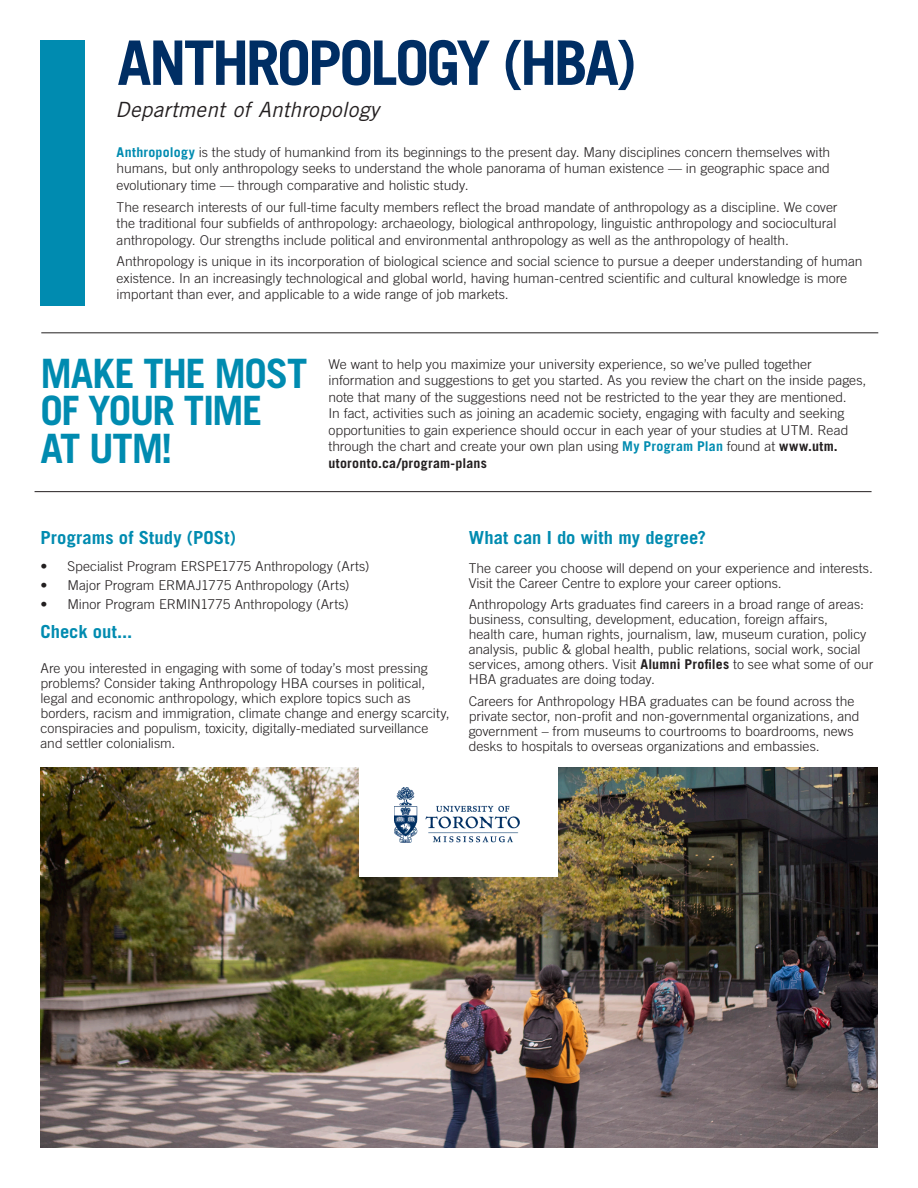
<style>
.page{position:relative;width:918px;height:1188px;background:#fff}
.page>*{position:absolute;margin:0;border:0;box-sizing:border-box;transform-origin:0 0}
.t1{font:700 61.5px "Trade Gothic LT Std";letter-spacing:-.05em;color:#002e64}
.t2{font:700 40.5px/37.5px "Trade Gothic LT Std";letter-spacing:-.035em;color:#008bb0}
.t3{font:italic 21px "Trade Gothic LT Std";letter-spacing:.015em;color:#231f20}
.t4{font:700 18px "Trade Gothic LT Std";letter-spacing:.005em;color:#008bb0}
.t5{font:300 13.5px/15px "Trade Gothic LT Std";color:#231f20}
.s1{font-weight:700;color:#008bb0}
.s2{font-weight:700}
</style>
<div class="page">
<img style="left:40px;top:768px;width:838px;height:380px">
<div style="left:40px;top:40px;width:45px;height:266px;background:#008bb0"></div>
<hr style="left:41px;top:333px;width:837px;height:1px;background:#231f20">
<hr style="left:35px;top:491px;width:837px;height:1px;background:#231f20">
<div style="left:360px;top:758px;width:198px;height:119px;background:#fff"></div>
<img style="left:394px;top:788px;width:125px;height:55px">
<h1 class="t1" style="left:117px;top:25px;width:521px">ANTHROPOLOGY (HBA)</h1>
<h3 class="t3" style="left:115px;top:97px;width:265px">Department of Anthropology</h3>
<p class="t5" style="left:117px;top:143px;width:715px;line-height:16.5px;text-align:justify"><span class="s1">Anthropology</span> is the study of humankind from its beginnings to the present day. Many disciplines concern themselves with humans, but only anthropology seeks to understand the whole panorama of human existence — in geographic space and evolutionary time — through comparative and holistic study.</p>
<p class="t5" style="left:117px;top:198px;width:722px;line-height:16.5px;text-align:justify">The research interests of our full-time faculty members reflect the broad mandate of anthropology as a discipline. We cover the traditional four subfields of anthropology: archaeology, biological anthropology, linguistic anthropology and sociocultural anthropology. Our strengths include political and environmental anthropology as well as the anthropology of health.</p>
<p class="t5" style="left:117px;top:253px;width:748px;line-height:16.5px">Anthropology is unique in its incorporation of biological science and social science to pursue a deeper understanding of human existence. In an increasingly technological and global world, having human-centred scientific and cultural knowledge is more important than ever, and applicable to a wide range of job markets.</p>
<h2 class="t2" style="left:40px;top:354px;width:268px">MAKE THE MOST<br>OF YOUR TIME<br>AT UTM!</h2>
<p class="t5" style="left:328px;top:356px;width:539px;line-height:16.5px">We want to help you maximize your university experience, so we’ve pulled together information and suggestions to get you started. As you review the chart on the inside pages, note that many of the suggestions need not be restricted to the year they are mentioned.<br>In fact, activities such as joining an academic society, engaging with faculty and seeking opportunities to gain experience should occur in each year of your studies at UTM. Read through the chart and create your own plan using <span class="s1">My Program Plan</span> found at <span class="s2">www.utm. utoronto.ca/program-plans</span></p>
<h3 class="t4" style="left:40px;top:527px;width:197px">Programs of Study (POSt)</h3>
<p class="t5" style="left:40px;top:559px;width:331px">• Specialist Program ERSPE1775 Anthropology (Arts)</p>
<p class="t5" style="left:40px;top:578px;width:311px">• Major Program ERMAJ1775 Anthropology (Arts)</p>
<p class="t5" style="left:40px;top:597px;width:310px">• Minor Program ERMIN1775 Anthropology (Arts)</p>
<h3 class="t4" style="left:40px;top:620px;width:93px">Check out...</h3>
<p class="t5" style="left:40px;top:660px;width:411px">Are you interested in engaging with some of today’s most pressing problems? Consider taking Anthropology HBA courses in political, legal and economic anthropology, which explore topics such as borders, racism and immigration, climate change and energy scarcity, conspiracies and populism, toxicity, digitally-mediated surveillance and settler colonialism.</p>
<h3 class="t4" style="left:469px;top:527px;width:239px">What can I do with my degree?</h3>
<p class="t5" style="left:469px;top:560px;width:406px">The career you choose will depend on your experience and interests.<br>Visit the Career Centre to explore your career options.</p>
<p class="t5" style="left:469px;top:597px;width:406px">Anthropology Arts graduates find careers in a broad range of areas: business, consulting, development, education, foreign affairs,<br>health care, human rights, journalism, law, museum curation, policy analysis, public &amp; global health, public relations, social work, social services, among others. Visit <span class="s2">Alumni Profiles</span> to see what some of our HBA graduates are doing today.</p>
<p class="t5" style="left:469px;top:694px;width:392px">Careers for Anthropology HBA graduates can be found across the private sector, non-profit and non-governmental organizations, and government – from museums to courtrooms to boardrooms, news desks to hospitals to overseas organizations and embassies.</p>
</div>
